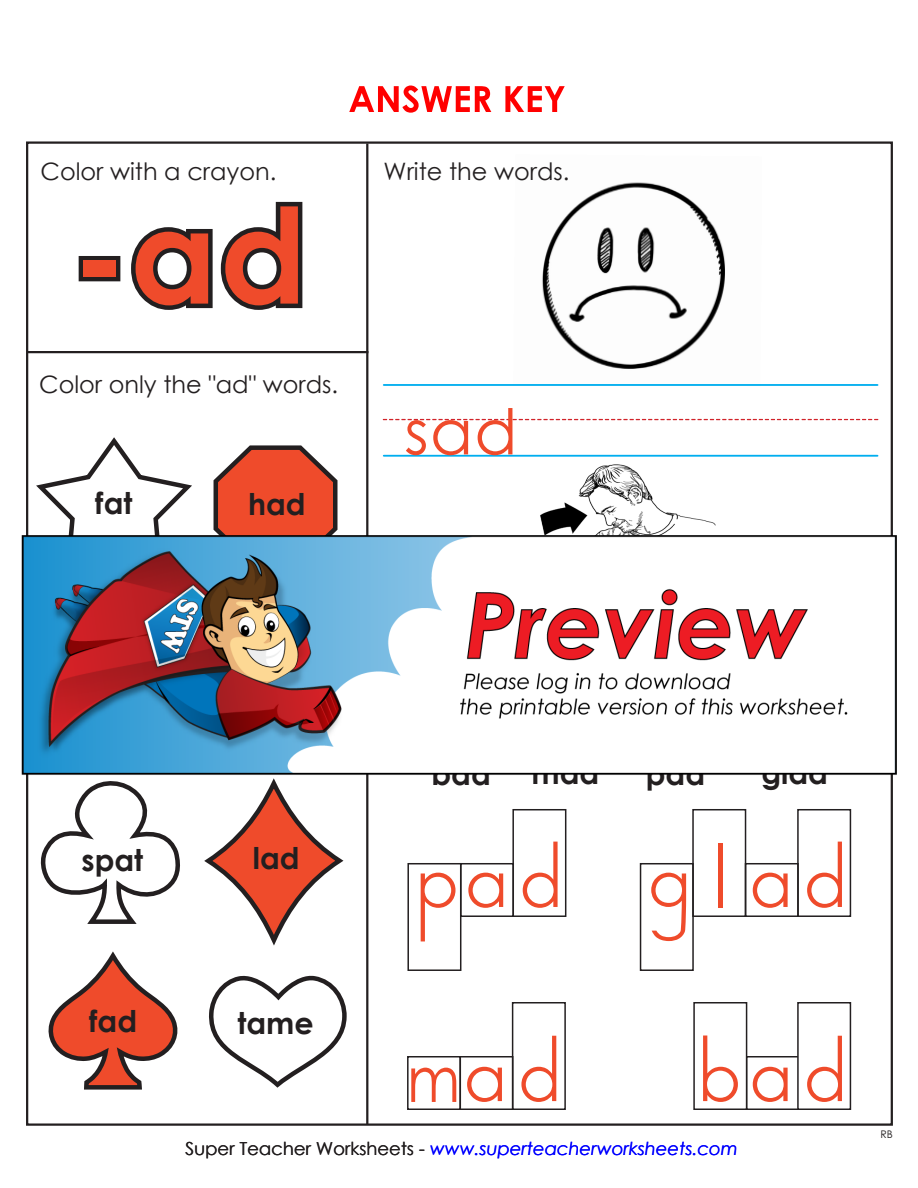
<style>
.page{position:relative;width:918px;height:1188px;background:#fff}
.page>*{position:absolute;margin:0;border:0;box-sizing:border-box;transform-origin:0 0}
.t1{font:700 132px "Century STW3";color:#ef4b2b}
.t2{font:63px "Century STW3";color:#ef4b2b}
.t3{font:700 30px "Century STW3";color:#231f20}
.t4{font:24px "Century Gothic 2";color:#231f20}
.t5{font:italic 18px "Century Gothic 2";color:#00f}
.t6{font:10.5px "Century STW3";color:#231f20}
.s1{font-style:normal;color:#231f20}
</style>
<div class="page">
<svg style="left:48px;top:951px;width:130px;height:139px"></svg>
<svg style="left:208px;top:783px;width:131px;height:157px;fill:#ef4b2b"></svg>
<div style="left:206px;top:781px;width:136px;height:161px;border:4px solid #231f20;border-radius:50%"></div>
<svg style="left:349px;top:86px;width:142px;height:27px"></svg>
<svg style="left:505px;top:86px;width:60px;height:26px"></svg>
<div style="left:79px;top:256px;width:41px;height:25px;border:9px solid #231f20"></div>
<svg style="left:131px;top:201px;width:172px;height:109px"></svg>
<img style="left:540px;top:464px;width:141px;height:52px">
<img style="left:542px;top:182px;width:183px;height:187px">
<hr style="left:366px;top:144px;width:2px;height:980px;background:#231f20">
<hr style="left:27px;top:351px;width:341px;height:2px;background:#231f20">
<hr style="left:384px;top:384px;width:494px;height:2px;background:#00aeef">
<hr style="left:384px;top:455px;width:494px;height:2px;background:#00aeef">
<svg style="left:383px;top:419px;width:495px;height:1px"></svg>
<svg style="left:213px;top:445px;width:125px;height:71px;background:#db624a"></svg>
<svg style="left:36px;top:437px;width:156px;height:79px"></svg>
<svg style="left:209px;top:975px;width:136px;height:113px"></svg>
<svg style="left:40px;top:790px;width:140px;height:134px"></svg>
<svg style="left:693px;top:1002px;width:159px;height:108px"></svg>
<svg style="left:639px;top:809px;width:213px;height:162px"></svg>
<svg style="left:407px;top:1002px;width:159px;height:108px"></svg>
<svg style="left:407px;top:809px;width:160px;height:162px"></svg>
<img style="left:21px;top:516px;width:876px;height:274px">
<p class="t4" style="left:41px;top:155px;width:237px">Color with a crayon.</p>
<p class="t1" style="left:72px;top:155px;width:236px">-ad</p>
<p class="t4" style="left:39px;top:368px;width:300px">Color only the "ad" words.</p>
<p class="t3" style="left:95px;top:480px;width:39px">fat</p>
<p class="t3" style="left:248px;top:481px;width:59px">had</p>
<p class="t4" style="left:384px;top:155px;width:187px">Write the words.</p>
<p class="t2" style="left:404px;top:388px;width:115px">sad</p>
<p class="t3" style="left:81px;top:837px;width:63px">spat</p>
<p class="t3" style="left:253px;top:835px;width:48px">lad</p>
<p class="t3" style="left:89px;top:998px;width:50px">fad</p>
<p class="t3" style="left:237px;top:1000px;width:78px">tame</p>
<p class="t3" style="left:432px;top:751px;width:61px">bad</p>
<p class="t3" style="left:532px;top:750px;width:69px">mad</p>
<p class="t3" style="left:646px;top:751px;width:61px">pad</p>
<p class="t3" style="left:761px;top:750px;width:68px">glad</p>
<p class="t5" style="left:185px;top:1136px;width:554px"><span class="s1">Super Teacher Worksheets -</span> www.superteacherworksheets.com</p>
<p class="t6" style="left:881px;top:1127px;width:14px">RB</p>
</div>
